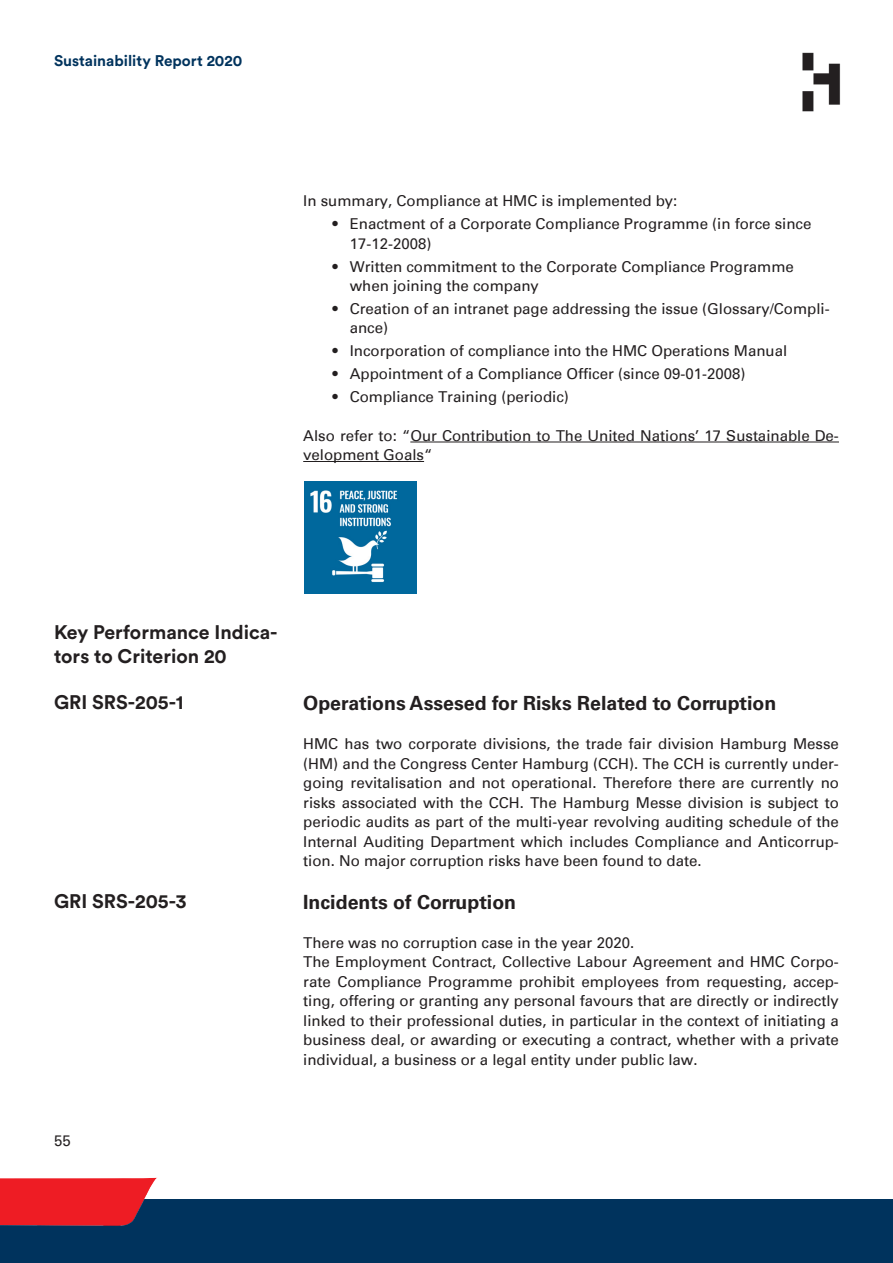
<style>
.page{position:relative;width:893px;height:1263px;background:#fff}
.page>*{position:absolute;margin:0;border:0;box-sizing:border-box;transform-origin:0 0}
.t1{font:700 19.5px "Univers LT Std";color:#231f20}
.t2{font:700 19.5px/23.4px "Circular Std";color:#231f20}
.t3{font:700 15.3px "Circular Std";color:#00335d}
.t4{font:15px/19.5px "Univers";color:#231f20}
</style>
<div class="page">
<img style="left:802px;top:52px;width:39px;height:60px">
<div style="left:0;top:1199px;width:893px;height:64px;background:#00335d"></div>
<img style="left:0;top:1177px;width:157px;height:49px">
<hr style="left:410px;top:442px;width:429px;height:1px;background:#231f20">
<hr style="left:303px;top:461px;width:121px;height:1px;background:#231f20">
<img style="left:304px;top:482px;width:112px;height:112px">
<p class="t3" style="left:54px;top:51px;width:190px">Sustainability Report 2020</p>
<p class="t4" style="left:303px;top:192px;width:376px">In summary, Compliance at HMC is implemented by:</p>
<p class="t4" style="left:332px;top:214px;width:7px">•</p>
<p class="t4" style="left:350px;top:214px;width:463px">Enactment of a Corporate Compliance Programme (in force since<br>17-12-2008)</p>
<p class="t4" style="left:332px;top:257px;width:7px">•</p>
<p class="t4" style="left:350px;top:257px;width:446px">Written commitment to the Corporate Compliance Programme when joining the company</p>
<p class="t4" style="left:332px;top:299px;width:7px">•</p>
<p class="t4" style="left:350px;top:299px;width:482px">Creation of an intranet page addressing the issue (Glossary/Compli&shy;ance)</p>
<p class="t4" style="left:332px;top:341px;width:7px">•</p>
<p class="t4" style="left:350px;top:341px;width:439px">Incorporation of compliance into the HMC Operations Manual</p>
<p class="t4" style="left:332px;top:364px;width:7px">•</p>
<p class="t4" style="left:350px;top:364px;width:397px">Appointment of a Compliance Officer (since 09-01-2008)</p>
<p class="t4" style="left:332px;top:387px;width:7px">•</p>
<p class="t4" style="left:350px;top:387px;width:221px">Compliance Training (periodic)</p>
<p class="t4" style="left:303px;top:426px;width:537px">Also refer to: “Our Contribution to The United Nations’ 17 Sustainable De&shy;velopment Goals“</p>
<p class="t2" style="left:54px;top:620px;width:225px">Key Performance Indica&shy;tors to Criterion 20</p>
<p class="t2" style="left:54px;top:690px;width:131px">GRI SRS-205-1</p>
<p class="t2" style="left:54px;top:889px;width:134px">GRI SRS-205-3</p>
<p class="t1" style="left:303px;top:692px;width:475px">Operations Assesed for Risks Related to Corruption</p>
<p class="t4" style="left:303px;top:734px;width:537px;text-align:justify">HMC has two corporate divisions, the trade fair division Hamburg Messe (HM) and the Congress Center Hamburg (CCH). The CCH is currently under&shy;going revitalisation and not operational. Therefore there are currently no risks associated with the CCH. The Hamburg Messe division is subject to periodic audits as part of the multi-year revolving auditing schedule of the Internal Auditing Department which includes Compliance and Anticorrup&shy;tion. No major corruption risks have been found to date.</p>
<p class="t1" style="left:303px;top:891px;width:214px">Incidents of Corruption</p>
<p class="t4" style="left:303px;top:933px;width:332px">There was no corruption case in the year 2020.</p>
<p class="t4" style="left:303px;top:953px;width:537px;text-align:justify">The Employment Contract, Collective Labour Agreement and HMC Corpo&shy;rate Compliance Programme prohibit employees from requesting, accep&shy;ting, offering or granting any personal favours that are directly or indirectly linked to their professional duties, in particular in the context of initiating a business deal, or awarding or executing a contract, whether with a private individual, a business or a legal entity under public law.</p>
<p class="t4" style="left:54px;top:1131px;width:18px">55</p>
</div>
